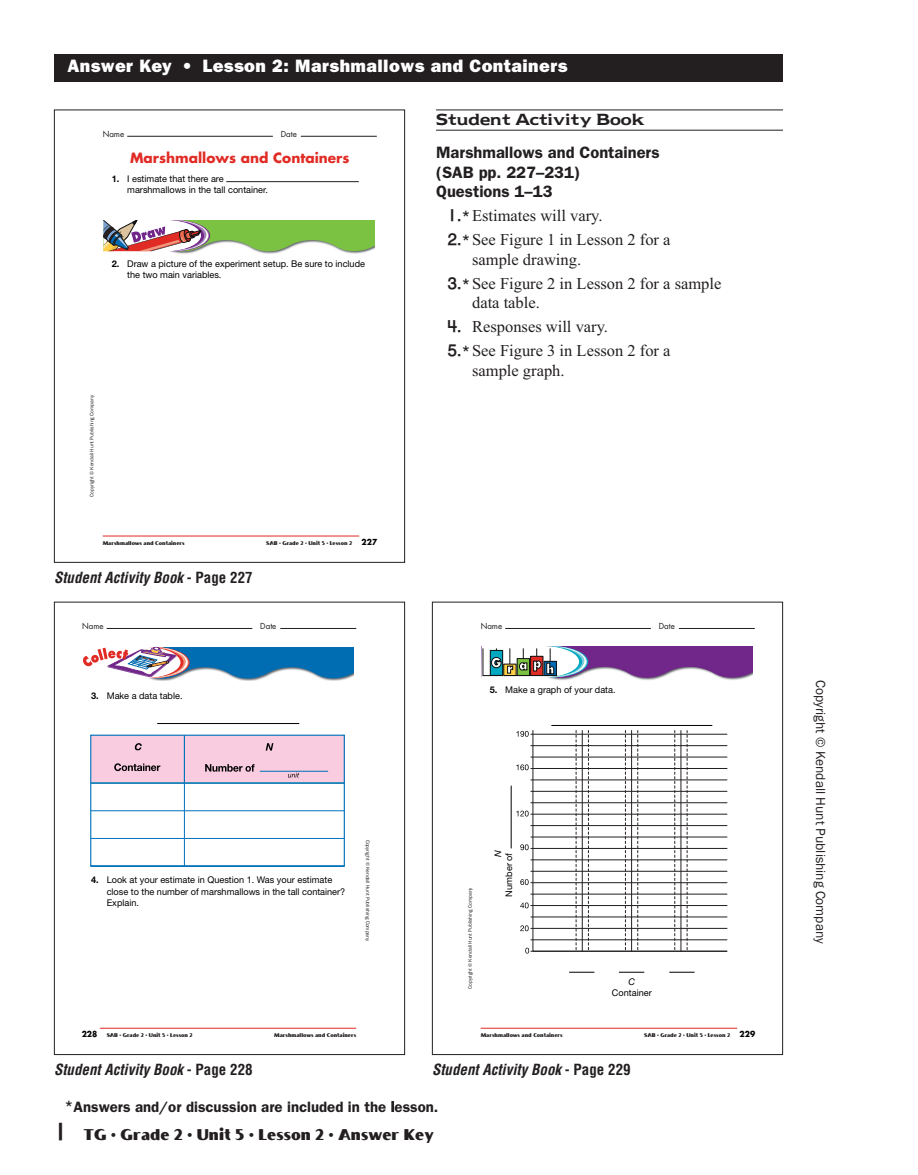
<style>
.page{position:relative;width:918px;height:1175px;background:#fff}
.page>*{position:absolute;margin:0;border:0;box-sizing:border-box;transform-origin:0 0}
.t1{font:800 18px "Franklin Gothic";letter-spacing:.025em;color:#fff}
.t2{font:16.5px/24px "Times New Roman";color:#231f20}
.t3{font:600 16.5px/19.5px "Franklin Gothic";color:#231f20}
.t4{font:16.5px "Boca Raton ICG Solid";color:#231f20}
.t5{font:italic 700 condensed 15px "Helvetica";color:#231f20}
.t6{font:600 15px "Franklin Gothic";color:#231f20}
.t7{font:700 13.8px "Futura";color:#e12c26}
.t8{font:13.5px "Franklin Gothic";color:#231f20}
.t9{font:13.5px "Newtext Demi";color:#231f20}
.t10{font:9.3px/11.6px "Helvetica Neue";color:#000}
.t11{font:9.15px/10.9px "Helvetica Neue";color:#000;text-align:right}
.t12{font:8.1px "Futura";color:#231f20}
.t13{font:5.7px "Boca Raton ICG Solid";color:#231f20}
.t14{font:5.1px "Franklin Gothic";color:#231f20}
.s1{font-weight:700}
.s2{font-family:"Futura";font-weight:700;font-size:8.1px;color:#000}
.s3{font-style:normal}
.s4{font-family:"PCF Hel";font-weight:700}
.s5{font-family:"Franklin Gothic";font-weight:600;font-size:15px}
.s6{font-style:italic}
.s7{font-weight:500}
.s8{font-family:"PCF Hel";font-weight:700;font-size:24px}
</style>
<div class="page">
<hr style="left:436px;top:110px;width:347px;height:1px;background:#231f20">
<hr style="left:436px;top:130px;width:347px;height:1px;background:#231f20">
<div style="left:91px;top:735px;width:253px;height:48px;background:#f9ccdf"></div>
<div style="left:90px;top:734px;width:255px;height:132px;border:1px solid #0072bc"></div>
<hr style="left:91px;top:782px;width:253px;height:1px;background:#0072bc">
<hr style="left:91px;top:810px;width:253px;height:1px;background:#0072bc">
<hr style="left:91px;top:838px;width:253px;height:1px;background:#0072bc">
<hr style="left:91px;top:865px;width:253px;height:1px;background:#0072bc">
<hr style="left:184px;top:735px;width:1px;height:48px;background:#0072bc">
<hr style="left:184px;top:783px;width:1px;height:84px;background:#0072bc">
<svg style="left:266px;top:743px;width:7px;height:7px"></svg>
<svg style="left:288px;top:772px;width:11px;height:5px"></svg>
<hr style="left:260px;top:771px;width:68px;height:1px;background:#0072bc">
<svg style="left:205px;top:764px;width:50px;height:7px"></svg>
<svg style="left:135px;top:743px;width:7px;height:7px"></svg>
<svg style="left:114px;top:763px;width:46px;height:8px"></svg>
<hr style="left:157px;top:723px;width:142px;height:1px;background:#000">
<img style="left:190px;top:647px;width:163px;height:34px">
<svg style="left:83px;top:646px;width:107px;height:35px"></svg>
<hr style="left:107px;top:628px;width:145px;height:1px;background:#231f20">
<hr style="left:280px;top:628px;width:76px;height:1px;background:#231f20">
<hr style="left:100px;top:1028px;width:256px;height:1px;background:#e12c26">
<div style="left:54px;top:602px;width:351px;height:452px;border:1px solid #231f20"></div>
<hr style="left:505px;top:628px;width:146px;height:1px;background:#231f20">
<hr style="left:679px;top:628px;width:76px;height:1px;background:#231f20">
<hr style="left:481px;top:1028px;width:256px;height:1px;background:#e12c26">
<svg style="left:481px;top:646px;width:271px;height:33px"></svg>
<hr style="left:531px;top:951px;width:196px;height:1px;background:#231f20">
<svg style="left:569px;top:972px;width:25px;height:1px"></svg>
<svg style="left:619px;top:972px;width:25px;height:1px"></svg>
<svg style="left:670px;top:972px;width:24px;height:1px"></svg>
<hr style="left:552px;top:725px;width:160px;height:1px;background:#000">
<svg style="left:525px;top:947px;width:4px;height:6px"></svg>
<svg style="left:520px;top:925px;width:9px;height:6px"></svg>
<svg style="left:520px;top:902px;width:9px;height:6px"></svg>
<svg style="left:520px;top:879px;width:9px;height:6px"></svg>
<svg style="left:520px;top:844px;width:9px;height:6px"></svg>
<svg style="left:516px;top:810px;width:13px;height:6px"></svg>
<svg style="left:516px;top:764px;width:13px;height:6px"></svg>
<svg style="left:516px;top:731px;width:13px;height:5px"></svg>
<hr style="left:511px;top:786px;width:1px;height:62px;background:#000">
<hr style="left:531px;top:939px;width:196px;height:1px;background:#231f20">
<hr style="left:531px;top:928px;width:196px;height:1px;background:#231f20">
<hr style="left:531px;top:916px;width:196px;height:1px;background:#231f20">
<hr style="left:531px;top:905px;width:196px;height:1px;background:#231f20">
<hr style="left:531px;top:893px;width:196px;height:1px;background:#231f20">
<hr style="left:531px;top:882px;width:196px;height:1px;background:#231f20">
<hr style="left:531px;top:871px;width:196px;height:1px;background:#231f20">
<hr style="left:531px;top:859px;width:196px;height:1px;background:#231f20">
<hr style="left:531px;top:848px;width:196px;height:1px;background:#231f20">
<hr style="left:531px;top:836px;width:196px;height:1px;background:#231f20">
<hr style="left:531px;top:825px;width:196px;height:1px;background:#231f20">
<hr style="left:531px;top:814px;width:196px;height:1px;background:#231f20">
<hr style="left:531px;top:802px;width:196px;height:1px;background:#231f20">
<hr style="left:531px;top:791px;width:196px;height:1px;background:#231f20">
<hr style="left:531px;top:779px;width:196px;height:1px;background:#231f20">
<hr style="left:531px;top:768px;width:196px;height:1px;background:#231f20">
<hr style="left:531px;top:756px;width:196px;height:1px;background:#231f20">
<hr style="left:531px;top:745px;width:196px;height:1px;background:#231f20">
<hr style="left:531px;top:734px;width:196px;height:1px;background:#231f20">
<svg style="left:532px;top:730px;width:196px;height:221px"></svg>
<div style="left:432px;top:602px;width:351px;height:452px;border:1px solid #231f20"></div>
<div style="left:54px;top:54px;width:729px;height:27px;background:#231f20"></div>
<img style="left:177px;top:220px;width:197px;height:34px">
<img style="left:103px;top:220px;width:107px;height:33px">
<hr style="left:226px;top:181px;width:133px;height:1px;background:#231f20">
<hr style="left:103px;top:536px;width:256px;height:1px;background:#e12c26">
<hr style="left:127px;top:136px;width:146px;height:1px;background:#231f20">
<hr style="left:301px;top:136px;width:76px;height:1px;background:#231f20">
<div style="left:54px;top:110px;width:351px;height:452px;border:1px solid #231f20"></div>
<p class="t1" style="left:68px;top:60px;width:502px">Answer Key • Lesson 2: Marshmallows and Containers</p>
<p class="t12" style="left:103px;top:130px;width:23px">Name</p>
<p class="t12" style="left:281px;top:130px;width:18px">Date</p>
<p class="t7" style="left:130px;top:152px;width:221px">Marshmallows and Containers</p>
<p class="t10" style="left:127px;top:174px;width:142px;text-indent:-16px"><span class="s1">1.</span> I estimate that there are marshmallows in the tall container.</p>
<p class="t10" style="left:127px;top:258px;width:239px;text-indent:-16px"><span class="s1">2.</span> Draw a picture of the experiment setup. Be sure to include the two main variables.</p>
<p class="t14" style="left:89px;top:496px;width:103px;rotate:-90deg">Copyright © Kendall Hunt Publishing Company</p>
<p class="t13" style="left:103px;top:539px;width:84px">Marshmallows and Containers</p>
<p class="t13" style="left:266px;top:539px;width:112px">SAB • Grade 2 • Unit 5 • Lesson 2 <span class="s2">227</span></p>
<p class="t5" style="left:54px;top:572px;width:200px">Student Activity Book <span class="s3">- Page 227</span></p>
<p class="t12" style="left:82px;top:622px;width:23px">Name</p>
<p class="t12" style="left:260px;top:622px;width:18px">Date</p>
<p class="t10" style="left:91px;top:690px;width:93px"><span class="s1">3.</span> Make a data table.</p>
<p class="t9" style="left:436px;top:113px;width:211px">Student Activity Book</p>
<p class="t3" style="left:436px;top:144px;width:225px">Marshmallows and Containers (SAB pp. 227–231)<br>Questions 1–13</p>
<p class="t2" style="left:447px;top:204px;width:225px"><span class="s4">1.</span><span class="s5">*</span>Estimates will vary.<br><span class="s4">2.</span><span class="s5">*</span>See Figure 1 in Lesson 2 for a</p>
<p class="t2" style="left:447px;top:247px;width:275px;text-indent:25px">sample drawing.<br><span class="s4">3.</span><span class="s5">*</span>See Figure 2 in Lesson 2 for a sample</p>
<p class="t2" style="left:472px;top:291px;width:69px">data table.</p>
<p class="t2" style="left:447px;top:315px;width:225px"><span class="s4">4.</span> Responses will vary.<br><span class="s4">5.</span><span class="s5">*</span>See Figure 3 in Lesson 2 for a</p>
<p class="t2" style="left:472px;top:358px;width:94px">sample graph.</p>
<p class="t12" style="left:481px;top:622px;width:23px">Name</p>
<p class="t12" style="left:659px;top:622px;width:18px">Date</p>
<p class="t10" style="left:490px;top:684px;width:127px"><span class="s1">5.</span> Make a graph of your data.</p>
<p class="t10" style="left:107px;top:875px;width:240px;text-indent:-16px"><span class="s1">4.</span> Look at your estimate in Question 1. Was your estimate close to the number of marshmallows in the tall container?<br>Explain.</p>
<p class="t14" style="left:371px;top:839px;width:103px;rotate:90deg">Copyright © Kendall Hunt Publishing Company</p>
<p class="t13" style="left:82px;top:1031px;width:112px"><span class="s2">228</span> SAB • Grade 2 • Unit 5 • Lesson 2</p>
<p class="t13" style="left:274px;top:1031px;width:84px">Marshmallows and Containers</p>
<p class="t5" style="left:54px;top:1064px;width:200px">Student Activity Book <span class="s3">- Page 228</span></p>
<p class="t14" style="left:467px;top:988px;width:103px;rotate:-90deg">Copyright © Kendall Hunt Publishing Company</p>
<p class="t11" style="left:493px;top:896px;width:48px;rotate:-90deg"><span class="s6">N<br></span>Number of</p>
<p class="t10" style="left:612px;top:977px;width:41px;line-height:11.1px;text-align:center"><span class="s6">C<br></span>Container</p>
<p class="t13" style="left:481px;top:1031px;width:84px">Marshmallows and Containers</p>
<p class="t13" style="left:644px;top:1031px;width:112px">SAB • Grade 2 • Unit 5 • Lesson 2 <span class="s2">229</span></p>
<p class="t5" style="left:432px;top:1064px;width:200px">Student Activity Book <span class="s3">- Page 229</span></p>
<p class="t6" style="left:64px;top:1101px;width:375px">*Answers and/or discussion are included in the <span class="s7">l</span>esson.</p>
<p class="t4" style="left:54px;top:1124px;width:381px"><span class="s8">1</span> TG • Grade 2 • Unit 5 • Lesson 2 • Answer Key</p>
<p class="t8" style="left:829px;top:680px;width:265px;rotate:90deg">Copyright © Kendall Hunt Publishing Company</p>
</div>
